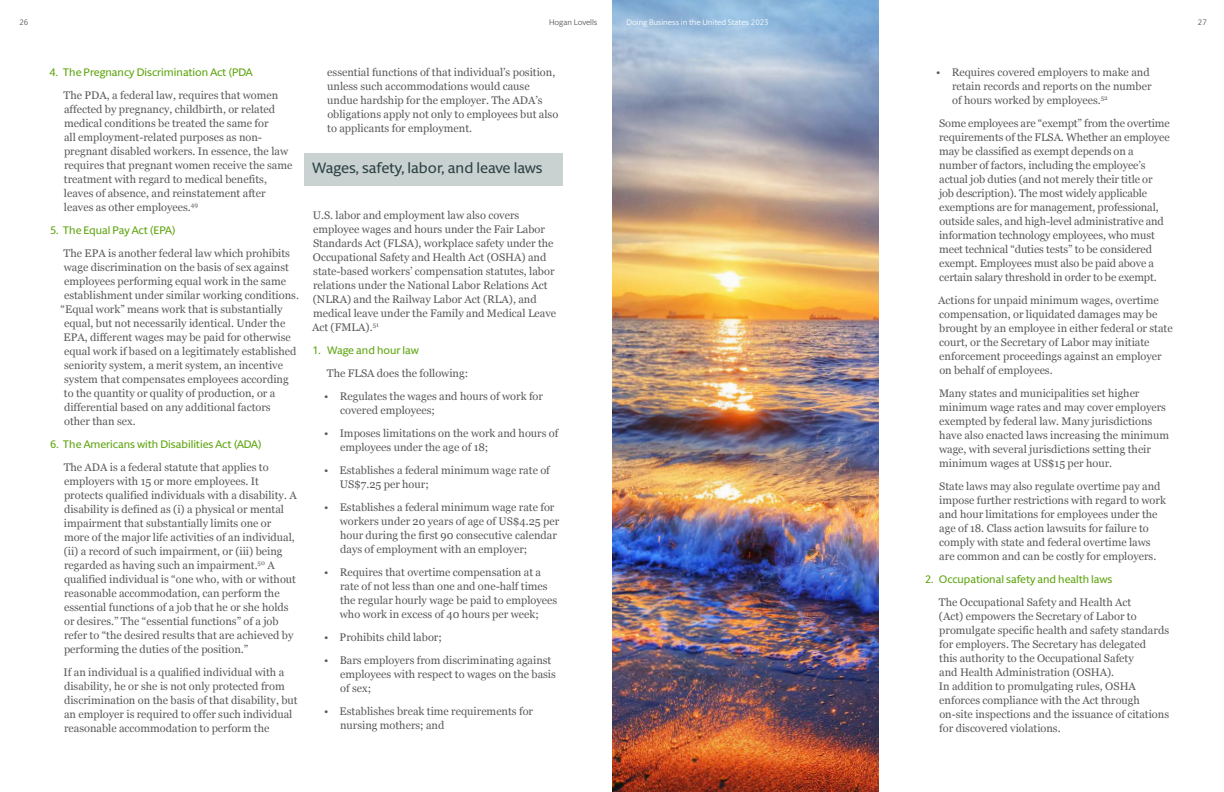
<style>
.page{position:relative;width:1224px;height:792px;background:#fff}
.page>*{position:absolute;margin:0;border:0;box-sizing:border-box;transform-origin:0 0}
.t1{font:500 15px "Berlingske Sans Round";color:#2d4345}
.t2{font:11px/14px "Georgia";color:#58595b}
.t3{font:500 11px "Berlingske Sans Round";color:#5fa511}
.t4{font:8px "Berlingske Sans Round";color:#fff}
.t5{font:8px "Berlingske Sans Round";letter-spacing:-.005em;color:#58595b}
</style>
<div class="page">
<div style="left:304px;top:153px;width:258px;height:33px;background:#c9d2d1"></div>
<img style="left:612px;top:0;width:267px;height:792px">
<p class="t5" style="left:19px;top:16px;width:10px">26</p>
<p class="t5" style="left:549px;top:16px;width:50px">Hogan Lovells</p>
<p class="t4" style="left:627px;top:16px;width:144px">Doing Business in the United States 2023</p>
<p class="t5" style="left:1198px;top:16px;width:10px">27</p>
<p class="t3" style="left:50px;top:64px;width:205px">4. The Pregnancy Discrimination Act (PDA</p>
<p class="t2" style="left:64px;top:88px;width:230px">The PDA, a federal law, requires that women affected by pregnancy, childbirth, or related medical conditions be treated the same for<br>all employment-related purposes as non&shy;pregnant disabled workers. In essence, the law requires that pregnant women receive the same treatment with regard to medical benefits, leaves of absence, and reinstatement after leaves as other employees.<sup>49</sup></p>
<p class="t3" style="left:50px;top:222px;width:127px">5. The Equal Pay Act (EPA)</p>
<p class="t2" style="left:64px;top:246px;width:228px">The EPA is another federal law which prohibits</p>
<p class="t2" style="left:64px;top:260px;width:227px">wage discrimination on the basis of sex against</p>
<p class="t2" style="left:64px;top:274px;width:224px">employees performing equal work in the same</p>
<p class="t2" style="left:64px;top:288px;width:236px">establishment under similar working conditions.</p>
<p class="t2" style="left:61px;top:302px;width:223px">“Equal work” means work that is substantially</p>
<p class="t2" style="left:64px;top:316px;width:223px">equal, but not necessarily identical. Under the</p>
<p class="t2" style="left:64px;top:330px;width:229px">EPA, different wages may be paid for otherwise</p>
<p class="t2" style="left:64px;top:344px;width:234px">equal work if based on a legitimately established</p>
<p class="t2" style="left:64px;top:358px;width:220px">seniority system, a merit system, an incentive</p>
<p class="t2" style="left:64px;top:372px;width:226px">system that compensates employees according</p>
<p class="t2" style="left:64px;top:386px;width:213px">to the quantity or quality of production, or a</p>
<p class="t2" style="left:64px;top:400px;width:208px">differential based on any additional factors</p>
<p class="t2" style="left:64px;top:414px;width:73px">other than sex.</p>
<p class="t3" style="left:50px;top:436px;width:213px">6. The Americans with Disabilities Act (ADA)</p>
<p class="t2" style="left:64px;top:460px;width:235px">The ADA is a federal statute that applies to employers with 15 or more employees. It protects qualified individuals with a disability. A disability is defined as (i) a physical or mental impairment that substantially limits one or more of the major life activities of an individual, (ii) a record of such impairment, or (iii) being regarded as having such an impairment.<sup>50</sup> A qualified individual is “one who, with or without reasonable accommodation, can perform the essential functions of a job that he or she holds or desires.” The “essential functions” of a job refer to “the desired results that are achieved by performing the duties of the position.”</p>
<p class="t2" style="left:64px;top:665px;width:236px">If an individual is a qualified individual with a disability, he or she is not only protected from discrimination on the basis of that disability, but an employer is required to offer such individual reasonable accommodation to perform the</p>
<p class="t2" style="left:327px;top:65px;width:233px">essential functions of that individual’s position, unless such accommodations would cause undue hardship for the employer. The ADA’s obligations apply not only to employees but also to applicants for employment.</p>
<h1 class="t1" style="left:312px;top:158px;width:232px">Wages, safety, labor, and leave laws</h1>
<p class="t2" style="left:312px;top:208px;width:246px">U.S. labor and employment law also covers employee wages and hours under the Fair Labor Standards Act (FLSA), workplace safety under the Occupational Safety and Health Act (OSHA) and state-based workers’ compensation statutes, labor relations under the National Labor Relations Act (NLRA) and the Railway Labor Act (RLA), and medical leave under the Family and Medical Leave Act (FMLA).<sup>51</sup></p>
<p class="t3" style="left:312px;top:342px;width:108px">1. Wage and hour law</p>
<p class="t2" style="left:327px;top:366px;width:143px">The FLSA does the following:</p>
<p class="t2" style="left:340px;top:389px;width:204px;text-indent:-16px">• Regulates the wages and hours of work for covered employees;</p>
<p class="t2" style="left:340px;top:426px;width:220px;text-indent:-16px">• Imposes limitations on the work and hours of employees under the age of 18;</p>
<p class="t2" style="left:340px;top:463px;width:212px;text-indent:-15px">• Establishes a federal minimum wage rate of<br>US$7.25 per hour;</p>
<p class="t2" style="left:340px;top:500px;width:221px;text-indent:-16px">• Establishes a federal minimum wage rate for workers under 20 years of age of US$4.25 per hour during the first 90 consecutive calendar days of employment with an employer;</p>
<p class="t2" style="left:340px;top:565px;width:219px;text-indent:-16px">• Requires that overtime compensation at a rate of not less than one and one-half times the regular hourly wage be paid to employees who work in excess of 40 hours per week;</p>
<p class="t2" style="left:324px;top:630px;width:119px">• Prohibits child labor;</p>
<p class="t2" style="left:340px;top:653px;width:217px;text-indent:-16px">• Bars employers from discriminating against employees with respect to wages on the basis of sex;</p>
<p class="t2" style="left:340px;top:704px;width:195px;text-indent:-16px">• Establishes break time requirements for nursing mothers; and</p>
<p class="t2" style="left:952px;top:65px;width:201px;text-indent:-16px">• Requires covered employers to make and retain records and reports on the number of hours worked by employees.<sup>52</sup></p>
<p class="t2" style="left:939px;top:116px;width:232px">Some employees are “exempt” from the overtime requirements of the FLSA. Whether an employee may be classified as exempt depends on a number of factors, including the employee’s actual job duties (and not merely their title or job description). The most widely applicable exemptions are for management, professional, outside sales, and high-level administrative and information technology employees, who must meet technical “duties tests” to be considered exempt. Employees must also be paid above a certain salary threshold in order to be exempt.</p>
<p class="t2" style="left:938px;top:293px;width:236px">Actions for unpaid minimum wages, overtime compensation, or liquidated damages may be brought by an employee in either federal or state court, or the Secretary of Labor may initiate enforcement proceedings against an employer on behalf of employees.</p>
<p class="t2" style="left:939px;top:386px;width:232px">Many states and municipalities set higher minimum wage rates and may cover employers exempted by federal law. Many jurisdictions have also enacted laws increasing the minimum wage, with several jurisdictions setting their minimum wages at US$15 per hour.</p>
<p class="t2" style="left:939px;top:479px;width:228px">State laws may also regulate overtime pay and impose further restrictions with regard to work and hour limitations for employees under the age of 18. Class action lawsuits for failure to comply with state and federal overtime laws are common and can be costly for employers.</p>
<p class="t3" style="left:925px;top:571px;width:189px">2. Occupational safety and health laws</p>
<p class="t2" style="left:939px;top:595px;width:232px">The Occupational Safety and Health Act<br>(Act) empowers the Secretary of Labor to promulgate specific health and safety standards for employers. The Secretary has delegated<br>this authority to the Occupational Safety<br>and Health Administration (OSHA).<br>In addition to promulgating rules, OSHA enforces compliance with the Act through on-site inspections and the issuance of citations for discovered violations.</p>
</div>
